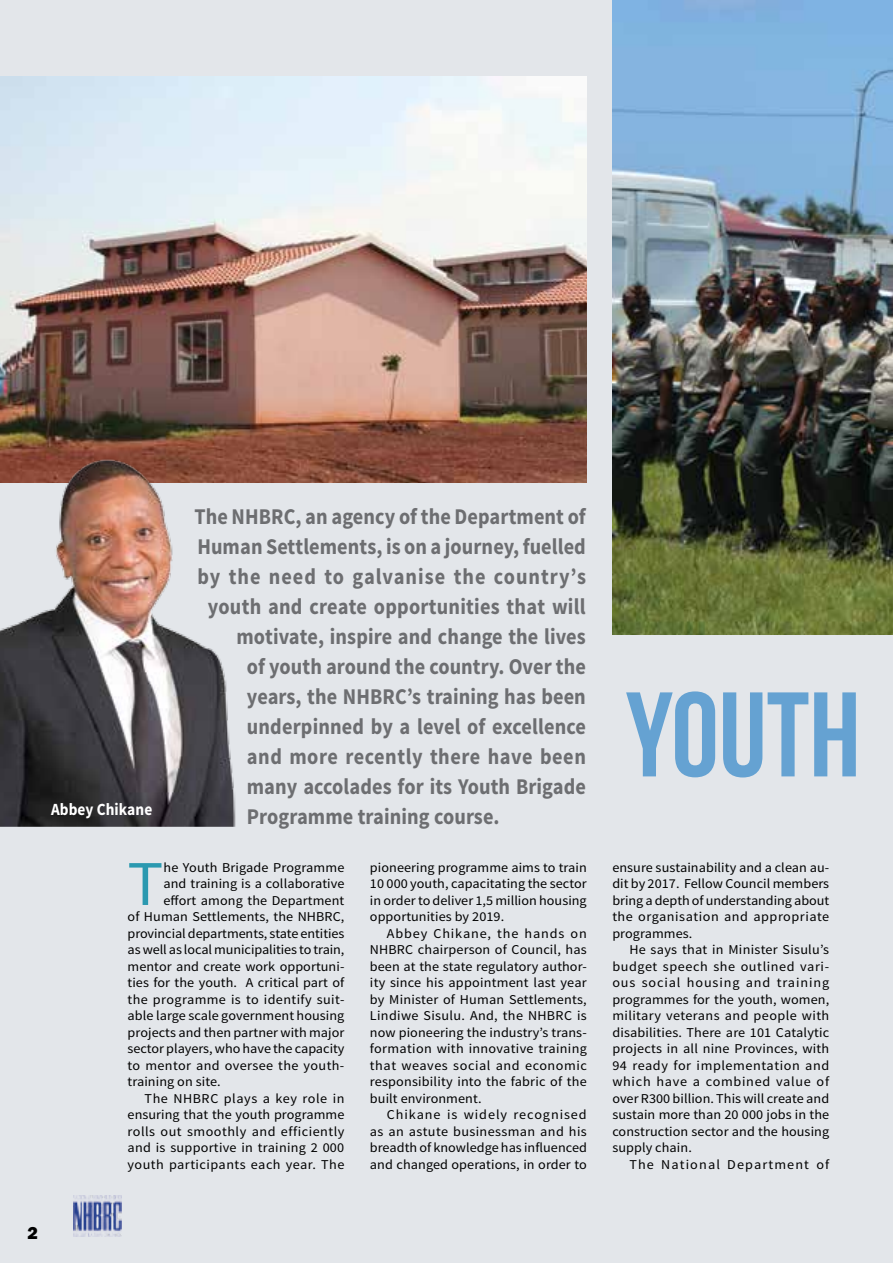
<style>
.page{position:relative;width:893px;height:1263px;background:#e3e6ea}
.page>*{position:absolute;margin:0;border:0;box-sizing:border-box;transform-origin:0 0}
.t1{font:120px "Bebas Neue";color:#65a2d2}
.t2{font:63.75px "Source Sans Pro";color:#2b99b0;scale:1.05 1}
.t3{font:700 22.5px "Source Sans Pro";letter-spacing:.005em;color:#6d6e71;scale:.9 1}
.t4{font:700 22.5px "Source Sans Pro";letter-spacing:.05em;color:#6d6e71;scale:.9 1}
.t5{font:700 22.5px "Source Sans Pro";letter-spacing:.025em;color:#6d6e71;scale:.9 1}
.t6{font:800 18px "Franklin Gothic";color:#000}
.t7{font:700 17.1px "Source Sans Pro";letter-spacing:.005em;color:#fff;scale:.9 1}
.t8{font:13.5px/16.5px "Source Sans Pro";letter-spacing:.005em;color:#000;text-align:justify;scale:1.05 1}
.t9{font:13.5px "Source Sans Pro";letter-spacing:.035em;color:#000;scale:1.05 1}
.t10{font:13.5px "Source Sans Pro";letter-spacing:.03em;color:#000;scale:1.05 1}
.t11{font:13.5px "Source Sans Pro";letter-spacing:.025em;color:#000;scale:1.05 1}
.t12{font:13.5px "Source Sans Pro";letter-spacing:.04em;color:#000;scale:1.05 1}
.t13{font:13.5px "Source Sans Pro";letter-spacing:.08em;color:#000;scale:1.05 1}
</style>
<div class="page">
<img style="left:612px;top:0;width:281px;height:634px">
<img style="left:0;top:77px;width:587px;height:405px">
<img style="left:0;top:433px;width:243px;height:394px">
<img style="left:73px;top:1195px;width:48px;height:42px">
<p class="t7" style="left:51px;top:799px;width:114px">Abbey Chikane</p>
<h3 class="t3" style="left:194px;top:502px;width:437px">The NHBRC, an agency of the Department of</h3>
<h3 class="t3" style="left:197px;top:532px;width:433px">Human Settlements, is on a journey, fuelled</h3>
<h3 class="t4" style="left:197px;top:562px;width:433px">by the need to galvanise the country’s</h3>
<h3 class="t3" style="left:208px;top:592px;width:421px">youth and create opportunities that will</h3>
<h3 class="t3" style="left:236px;top:622px;width:390px">motivate, inspire and change the lives</h3>
<h3 class="t3" style="left:247px;top:652px;width:378px">of youth around the country. Over the</h3>
<h3 class="t3" style="left:247px;top:682px;width:378px">years, the NHBRC’s training has been</h3>
<h3 class="t3" style="left:247px;top:712px;width:378px">underpinned by a level of excellence</h3>
<h3 class="t5" style="left:247px;top:742px;width:378px">and more recently there have been</h3>
<h3 class="t3" style="left:247px;top:772px;width:378px">many accolades for its Youth Brigade</h3>
<h3 class="t3" style="left:247px;top:802px;width:282px">Programme training course.</h3>
<h2 class="t2" style="left:128px;top:844px;width:35px">T</h2>
<p class="t8" style="left:163px;top:859px;width:174px">he Youth Brigade Programme</p>
<p class="t8" style="left:163px;top:876px;width:174px">and training is a collaborative</p>
<p class="t8" style="left:163px;top:892px;width:174px">effort among the Department</p>
<p class="t8" style="left:128px;top:909px;width:208px">of Human Settlements, the NHBRC,</p>
<p class="t8" style="left:128px;top:925px;width:208px">provincial departments, state entities</p>
<p class="t8" style="left:128px;top:942px;width:208px">as well as local municipalities to train,</p>
<p class="t8" style="left:128px;top:958px;width:208px">mentor and create work opportuni-</p>
<p class="t8" style="left:128px;top:975px;width:208px">ties for the youth. A critical part of</p>
<p class="t10" style="left:128px;top:991px;width:208px">the programme is to identify suit-</p>
<p class="t8" style="left:128px;top:1008px;width:208px">able large scale government housing</p>
<p class="t8" style="left:128px;top:1024px;width:208px">projects and then partner with major</p>
<p class="t8" style="left:128px;top:1041px;width:208px">sector players, who have the capacity</p>
<p class="t11" style="left:128px;top:1057px;width:208px">to mentor and oversee the youth-</p>
<p class="t8" style="left:128px;top:1074px;width:90px">training on site.</p>
<p class="t12" style="left:145px;top:1090px;width:192px">The NHBRC plays a key role in</p>
<p class="t8" style="left:128px;top:1107px;width:208px">ensuring that the youth programme</p>
<p class="t9" style="left:128px;top:1123px;width:208px">rolls out smoothly and efficiently</p>
<p class="t8" style="left:128px;top:1140px;width:208px">and is supportive in training 2 000</p>
<p class="t9" style="left:128px;top:1156px;width:208px">youth participants each year. The</p>
<p class="t8" style="left:370px;top:859px;width:208px">pioneering programme aims to train 10 000 youth, capacitating the sector in order to deliver 1,5 million housing opportunities by 2019.</p>
<p class="t8" style="left:370px;top:925px;width:208px;text-indent:17px">Abbey Chikane, the hands on NHBRC chairperson of Council, has been at the state regulatory author&shy;ity since his appointment last year by Minister of Human Settlements, Lindiwe Sisulu. And, the NHBRC is now pioneering the industry’s trans&shy;formation with innovative training that weaves social and economic responsibility into the fabric of the built environment.</p>
<p class="t8" style="left:370px;top:1107px;width:208px;text-indent:17px">Chikane is widely recognised as an astute businessman and his breadth of knowledge has influenced and changed operations, in order to</p>
<h3 class="t6" style="left:28px;top:1221px;width:12px">2</h3>
<h1 class="t1" style="left:626px;top:669px;width:236px">youth</h1>
<p class="t8" style="left:612px;top:859px;width:208px">ensure sustainability and a clean au&shy;dit by 2017. Fellow Council members bring a depth of understanding about the organisation and appropriate programmes.</p>
<p class="t8" style="left:612px;top:942px;width:208px;text-indent:17px">He says that in Minister Sisulu’s budget speech she outlined vari&shy;ous social housing and training programmes for the youth, women, military veterans and people with disabilities. There are 101 Catalytic projects in all nine Provinces, with 94 ready for implementation and which have a combined value of over R300 billion. This will create and sustain more than 20 000 jobs in the construction sector and the housing supply chain.</p>
<p class="t13" style="left:629px;top:1156px;width:192px">The National Department of</p>
</div>
